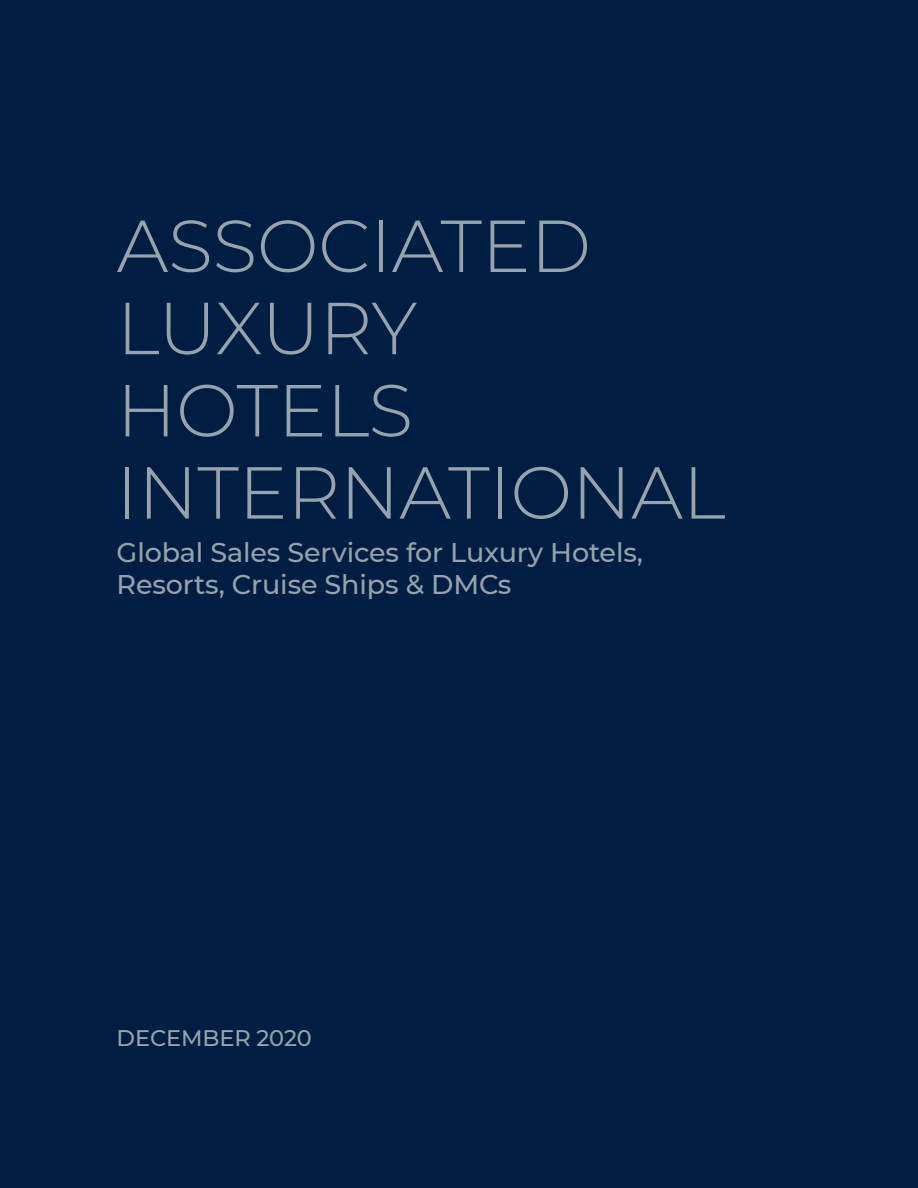
<style>
.page{position:relative;width:918px;height:1188px;background:#001e41}
.page>*{position:absolute;margin:0;border:0;box-sizing:border-box;transform-origin:0 0}
.t1{font:300 73.5px "Montserrat";letter-spacing:-.005em;color:#95a3af}
.t2{font:500 27px "Montserrat";letter-spacing:-.005em;color:#95a3af}
.t3{font:500 22.5px "Montserrat";letter-spacing:-.005em;color:#95a3af}
</style>
<div class="page">
<p class="t1" style="left:117px;top:196px;width:476px">ASSOCIATED</p>
<p class="t1" style="left:117px;top:278px;width:302px">LUXURY</p>
<p class="t1" style="left:117px;top:360px;width:298px">HOTELS</p>
<p class="t1" style="left:117px;top:443px;width:610px">INTERNATIONAL</p>
<p class="t2" style="left:117px;top:534px;width:528px">Global Sales Services for Luxury Hotels,</p>
<p class="t2" style="left:117px;top:565px;width:396px">Resorts, Cruise Ships &amp; DMCs</p>
<p class="t3" style="left:117px;top:1022px;width:197px">DECEMBER 2020</p>
</div>
